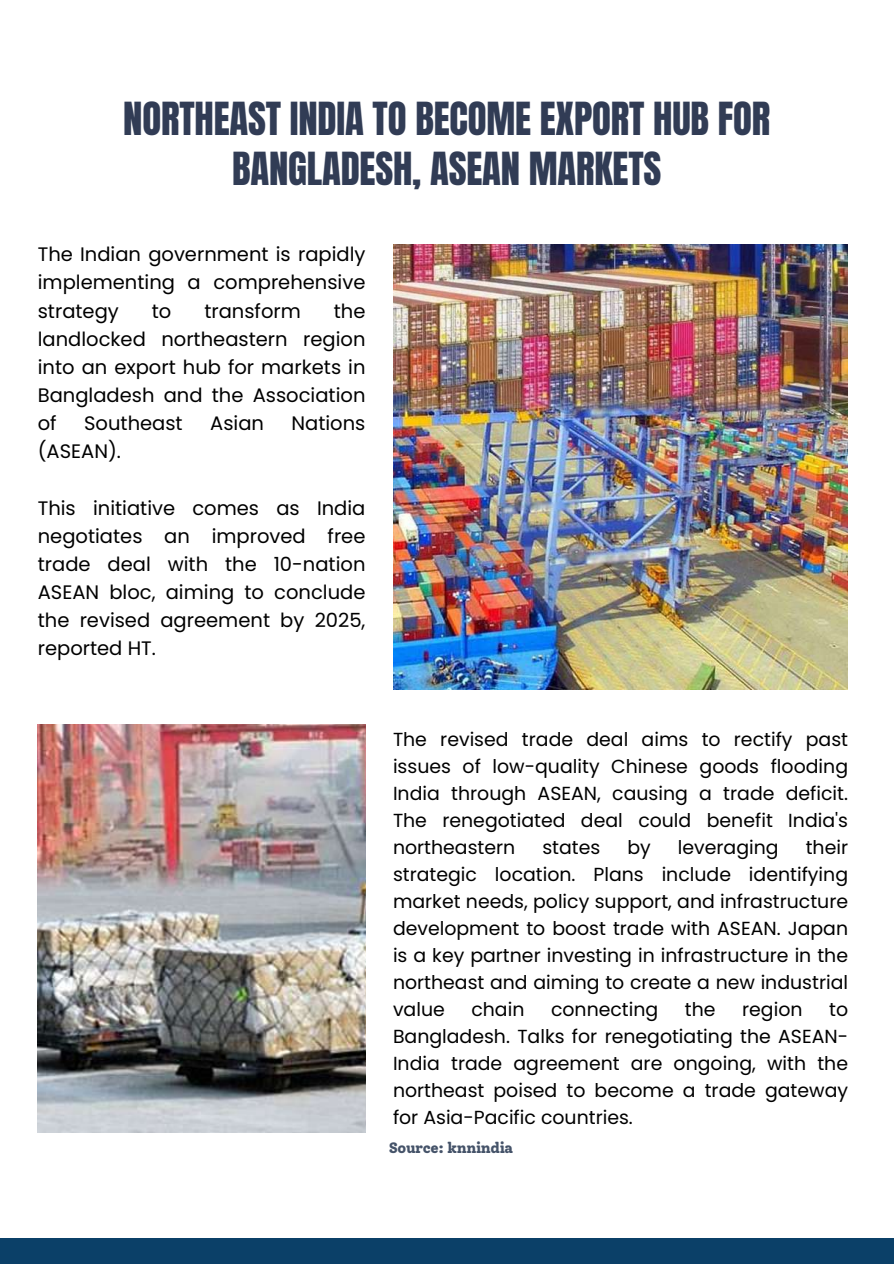
<style>
.page{position:relative;width:894px;height:1264px;background:#fff}
.page>*{position:absolute;margin:0;border:0;box-sizing:border-box;transform-origin:0 0}
.t1{font:38.7px/49.5px "Anton";letter-spacing:-.005em;color:#313c55;text-align:center}
.t2{font:19.5px/28.2px "Poppins";color:#000;text-align:justify}
.t3{font:18.9px/27px "Poppins";color:#000;text-align:justify}
.t4{font:800 15px "Solway";letter-spacing:-.025em;color:#455369}
</style>
<div class="page">
<img style="left:393px;top:245px;width:454px;height:444px">
<img style="left:38px;top:724px;width:327px;height:408px">
<div style="left:0;top:1238px;width:893px;height:25px;background:#0b4068"></div>
<h1 class="t1" style="left:123px;top:95px;width:648px">NORTHEAST INDIA TO BECOME EXPORT HUB FOR<br>BANGLADESH, ASEAN MARKETS</h1>
<p class="t2" style="left:38px;top:240px;width:329px">The Indian government is rapidly implementing a comprehensive strategy</p>
<p class="t2" style="left:152px;top:296px;width:21px">to</p>
<p class="t2" style="left:204px;top:296px;width:98px">transform</p>
<p class="t2" style="left:38px;top:296px;width:329px;text-indent:296px">the landlocked northeastern region into an export hub for markets in Bangladesh and the Association of</p>
<p class="t2" style="left:84px;top:409px;width:100px">Southeast</p>
<p class="t2" style="left:210px;top:409px;width:55px">Asian</p>
<p class="t2" style="left:291px;top:409px;width:75px">Nations</p>
<p class="t2" style="left:38px;top:437px;width:85px">(ASEAN).</p>
<p class="t2" style="left:38px;top:493px;width:329px">This initiative comes as India negotiates an improved free trade deal with the 10-nation ASEAN bloc, aiming to conclude the revised agreement by 2025, reported HT.</p>
<p class="t3" style="left:393px;top:725px;width:456px">The revised trade deal aims to rectify past issues of low-quality Chinese goods flooding India through ASEAN, causing a trade deficit.<br>The renegotiated deal could benefit India's northeastern</p>
<p class="t3" style="left:393px;top:833px;width:456px;text-indent:412px">their strategic location. Plans include identifying market needs, policy support, and infrastructure development to boost trade with ASEAN. Japan is a key partner investing in infrastructure in the northeast and aiming to create a new industrial value</p>
<p class="t3" style="left:542px;top:833px;width:59px">states</p>
<p class="t3" style="left:627px;top:833px;width:25px">by</p>
<p class="t3" style="left:677px;top:833px;width:102px">leveraging</p>
<p class="t3" style="left:471px;top:995px;width:55px">chain</p>
<p class="t3" style="left:551px;top:995px;width:109px">connecting</p>
<p class="t3" style="left:684px;top:995px;width:32px">the</p>
<p class="t3" style="left:742px;top:995px;width:62px">region</p>
<p class="t3" style="left:393px;top:995px;width:456px;text-indent:436px">to Bangladesh. Talks for renegotiating the ASEAN-India trade agreement are ongoing, with the northeast poised to become a trade gateway for Asia-Pacific countries.</p>
<p class="t4" style="left:388px;top:1138px;width:126px">Source: knnindia</p>
</div>
